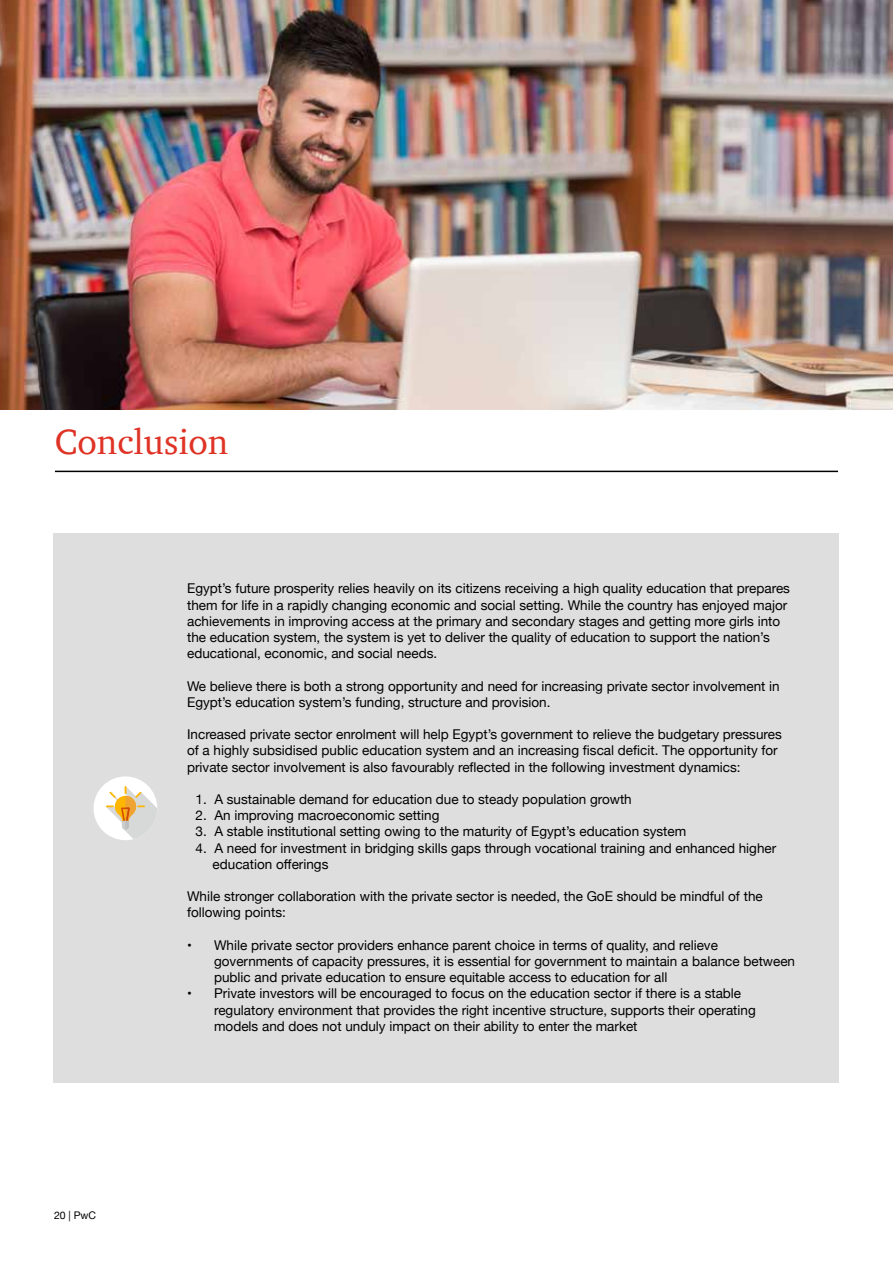
<style>
.page{position:relative;width:893px;height:1263px;background:#fff}
.page>*{position:absolute;margin:0;border:0;box-sizing:border-box;transform-origin:0 0}
.t1{font:36px "ITC Charter Com";color:#df3326}
.t2{font:13.5px/16.2px "Helvetica Neue";color:#000}
.t3{font:10.5px "Helvetica Neue";color:#000}
</style>
<div class="page">
<img style="left:0;top:0;width:893px;height:410px">
<div style="left:54px;top:534px;width:785px;height:549px;background:#dfdede"></div>
<div style="left:94px;top:776px;width:63px;height:64px;background:#fff;border-radius:50%"></div>
<svg style="left:106px;top:786px;width:51px;height:53px"></svg>
<hr style="left:55px;top:471px;width:783px;height:1px;background:#000">
<h1 class="t1" style="left:55px;top:419px;width:175px">Conclusion</h1>
<p class="t3" style="left:54px;top:1208px;width:44px">20 | PwC</p>
<p class="t2" style="left:187px;top:581px;width:604px">Egypt’s future prosperity relies heavily on its citizens receiving a high quality education that prepares them for life in a rapidly changing economic and social setting. While the country has enjoyed major achievements in improving access at the primary and secondary stages and getting more girls into the education system, the system is yet to deliver the quality of education to support the nation’s educational, economic, and social needs.</p>
<p class="t2" style="left:187px;top:678px;width:594px">We believe there is both a strong opportunity and need for increasing private sector involvement in<br>Egypt’s education system’s funding, structure and provision.</p>
<p class="t2" style="left:187px;top:727px;width:596px">Increased private sector enrolment will help Egypt’s government to relieve the budgetary pressures of a highly subsidised public education system and an increasing fiscal deficit. The opportunity for private sector involvement is also favourably reflected in the following investment dynamics:</p>
<p class="t2" style="left:196px;top:792px;width:438px">1. A sustainable demand for education due to steady population growth</p>
<p class="t2" style="left:196px;top:808px;width:245px">2. An improving macroeconomic setting</p>
<p class="t2" style="left:196px;top:824px;width:492px">3. A stable institutional setting owing to the maturity of Egypt’s education system</p>
<p class="t2" style="left:213px;top:840px;width:565px;text-indent:-17px">4. A need for investment in bridging skills gaps through vocational training and enhanced higher education offerings</p>
<p class="t2" style="left:187px;top:889px;width:577px">While stronger collaboration with the private sector is needed, the GoE should be mindful of the following points:</p>
<p class="t2" style="left:214px;top:938px;width:582px;text-indent:-27px">• While private sector providers enhance parent choice in terms of quality, and relieve governments of capacity pressures, it is essential for government to maintain a balance between public and private education to ensure equitable access to education for all</p>
<p class="t2" style="left:214px;top:986px;width:543px;text-indent:-27px">• Private investors will be encouraged to focus on the education sector if there is a stable regulatory environment that provides the right incentive structure, supports their operating models and does not unduly impact on their ability to enter the market</p>
</div>
